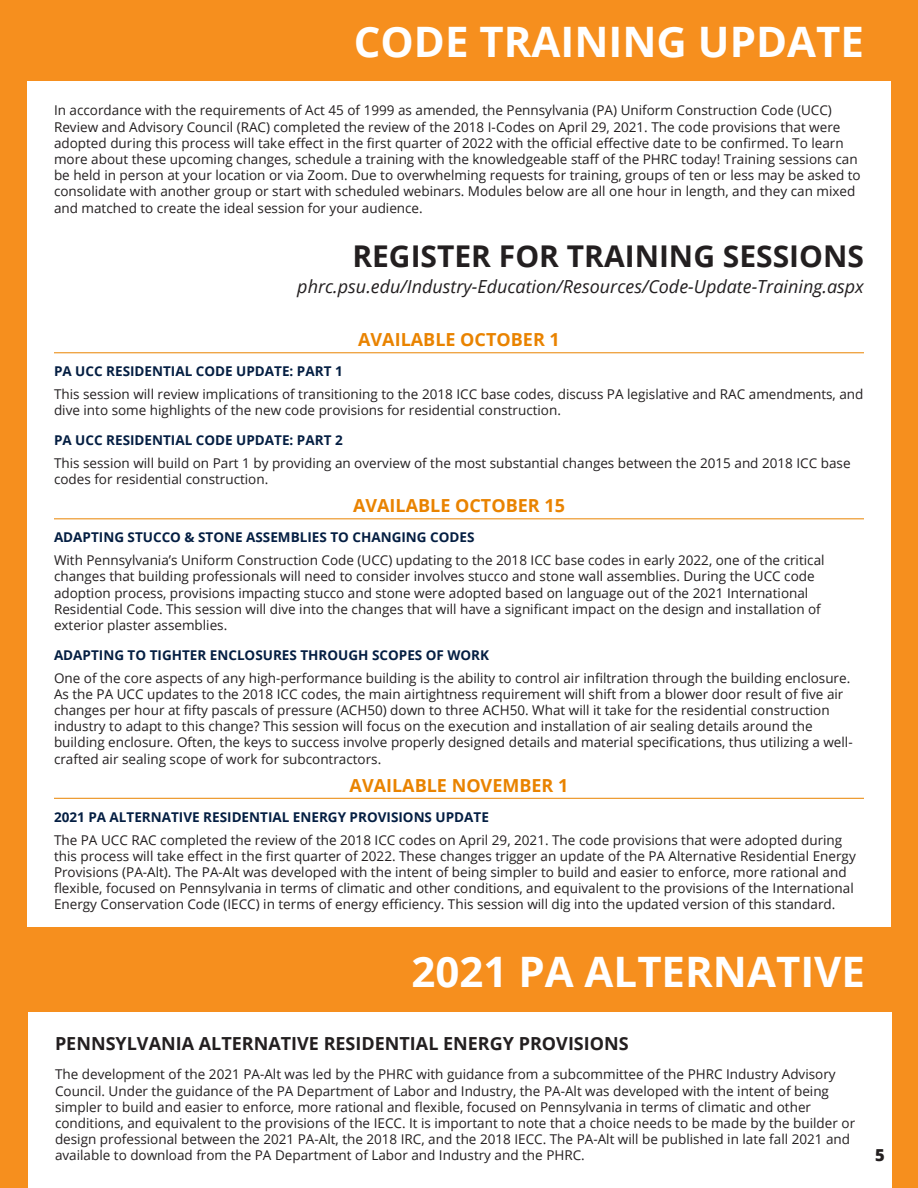
<style>
.page{position:relative;width:918px;height:1188px;background:#f68f1e}
.page>*{position:absolute;margin:0;border:0;box-sizing:border-box;transform-origin:0 0}
.Page_Heading_Bold{font:700 42px "Open Sans";color:#fff}
.Article_Heading_Bold{font:700 30px "Open Sans";color:#231f20}
.t1{font:italic 18px "Open Sans";color:#231f20}
.Date_Heading_Bold_co{font:700 18px "Open Sans";color:#e98300}
.Article_Heading_Bold-2{font:700 18px "Open Sans";color:#231f20}
.t2{font:800 16.5px "Open Sans";color:#231f20}
.Paragraph_Style{font:13.5px/16.2px "Open Sans";color:#231f20}
.Webinar_Heading_Bold{font:700 13.5px "Open Sans";color:#041e42}
</style>
<div class="page">
<div style="left:27px;top:81px;width:864px;height:846px;background:#fff"></div>
<hr style="left:54px;top:352px;width:810px;height:1px;background:#e98300">
<hr style="left:54px;top:518px;width:810px;height:1px;background:#e98300">
<hr style="left:54px;top:798px;width:810px;height:1px;background:#e98300">
<div style="left:28px;top:1012px;width:864px;height:176px;background:#fff"></div>
<p class="Page_Heading_Bold" style="left:354px;top:12px;width:512px">CODE TRAINING UPDATE</p>
<p class="Paragraph_Style" style="left:54px;top:102px;width:808px">In accordance with the requirements of Act 45 of 1999 as amended, the Pennsylvania (PA) Uniform Construction Code (UCC)<br>Review and Advisory Council (RAC) completed the review of the 2018 I-Codes on April 29, 2021. The code provisions that were adopted during this process will take effect in the first quarter of 2022 with the official effective date to be confirmed. To learn more about these upcoming changes, schedule a training with the knowledgeable staff of the PHRC today! Training sessions can be held in person at your location or via Zoom. Due to overwhelming requests for training, groups of ten or less may be asked to consolidate with another group or start with scheduled webinars. Modules below are all one hour in length, and they can mixed and matched to create the ideal session for your audience.</p>
<p class="Article_Heading_Bold" style="left:352px;top:235px;width:513px">REGISTER FOR TRAINING SESSIONS</p>
<p class="t1" style="left:297px;top:274px;width:568px">phrc.psu.edu/Industry-Education/Resources/Code-Update-Training.aspx</p>
<p class="Date_Heading_Bold_co" style="left:358px;top:327px;width:203px">AVAILABLE OCTOBER 1</p>
<p class="Webinar_Heading_Bold" style="left:54px;top:362px;width:290px">PA UCC RESIDENTIAL CODE UPDATE: PART 1</p>
<p class="Paragraph_Style" style="left:54px;top:386px;width:811px">This session will review implications of transitioning to the 2018 ICC base codes, discuss PA legislative and RAC amendments, and dive into some highlights of the new code provisions for residential construction.</p>
<p class="Webinar_Heading_Bold" style="left:54px;top:431px;width:290px">PA UCC RESIDENTIAL CODE UPDATE: PART 2</p>
<p class="Paragraph_Style" style="left:54px;top:455px;width:798px">This session will build on Part 1 by providing an overview of the most substantial changes between the 2015 and 2018 ICC base codes for residential construction.</p>
<p class="Date_Heading_Bold_co" style="left:353px;top:493px;width:213px">AVAILABLE OCTOBER 15</p>
<p class="Webinar_Heading_Bold" style="left:54px;top:528px;width:422px">ADAPTING STUCCO &amp; STONE ASSEMBLIES TO CHANGING CODES</p>
<p class="Paragraph_Style" style="left:54px;top:552px;width:772px">With Pennsylvania’s Uniform Construction Code (UCC) updating to the 2018 ICC base codes in early 2022, one of the critical changes that building professionals will need to consider involves stucco and stone wall assemblies. During the UCC code adoption process, provisions impacting stucco and stone were adopted based on language out of the 2021 International Residential Code. This session will dive into the changes that will have a significant impact on the design and installation of exterior plaster assemblies.</p>
<p class="Webinar_Heading_Bold" style="left:54px;top:645px;width:437px">ADAPTING TO TIGHTER ENCLOSURES THROUGH SCOPES OF WORK</p>
<p class="Paragraph_Style" style="left:54px;top:669px;width:800px">One of the core aspects of any high-performance building is the ability to control air infiltration through the building enclosure.<br>As the PA UCC updates to the 2018 ICC codes, the main airtightness requirement will shift from a blower door result of five air changes per hour at fifty pascals of pressure (ACH50) down to three ACH50. What will it take for the residential construction industry to adapt to this change? This session will focus on the execution and installation of air sealing details around the building enclosure. Often, the keys to success involve properly designed details and material specifications, thus utilizing a well&shy;crafted air sealing scope of work for subcontractors.</p>
<p class="Date_Heading_Bold_co" style="left:350px;top:773px;width:220px">AVAILABLE NOVEMBER 1</p>
<p class="Webinar_Heading_Bold" style="left:54px;top:807px;width:436px">2021 PA ALTERNATIVE RESIDENTIAL ENERGY PROVISIONS UPDATE</p>
<p class="Paragraph_Style" style="left:54px;top:831px;width:803px">The PA UCC RAC completed the review of the 2018 ICC codes on April 29, 2021. The code provisions that were adopted during this process will take effect in the first quarter of 2022. These changes trigger an update of the PA Alternative Residential Energy Provisions (PA-Alt). The PA-Alt was developed with the intent of being simpler to build and easier to enforce, more rational and flexible, focused on Pennsylvania in terms of climatic and other conditions, and equivalent to the provisions of the International Energy Conservation Code (IECC) in terms of energy efficiency. This session will dig into the updated version of this standard.</p>
<p class="Page_Heading_Bold" style="left:412px;top:942px;width:455px">2021 PA ALTERNATIVE</p>
<p class="Article_Heading_Bold-2" style="left:55px;top:1031px;width:575px">PENNSYLVANIA ALTERNATIVE RESIDENTIAL ENERGY PROVISIONS</p>
<p class="Paragraph_Style" style="left:55px;top:1066px;width:802px">The development of the 2021 PA-Alt was led by the PHRC with guidance from a subcommittee of the PHRC Industry Advisory Council. Under the guidance of the PA Department of Labor and Industry, the PA-Alt was developed with the intent of being simpler to build and easier to enforce, more rational and flexible, focused on Pennsylvania in terms of climatic and other conditions, and equivalent to the provisions of the IECC. It is important to note that a choice needs to be made by the builder or design professional between the 2021 PA-Alt, the 2018 IRC, and the 2018 IECC. The PA-Alt will be published in late fall 2021 and available to download from the PA Department of Labor and Industry and the PHRC.</p>
<p class="t2" style="left:875px;top:1142px;width:11px">5</p>
</div>
